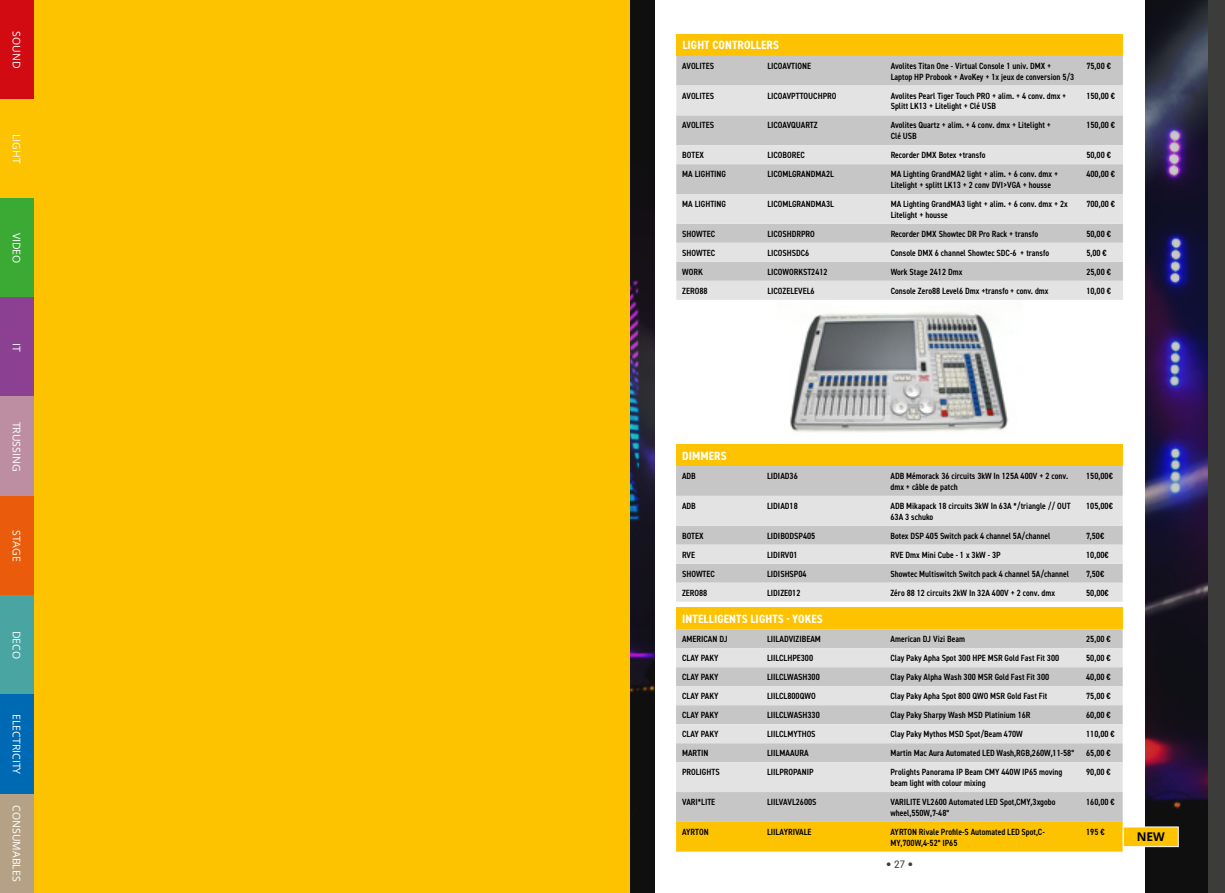
<style>
.page{position:relative;width:1225px;height:893px;background:#fff}
.page>*{position:absolute;margin:0;border:0;box-sizing:border-box;transform-origin:0 0}
.t1{font:700 condensed 12px "DIN2014";letter-spacing:.01em;color:#fff}
.t2{font:700 12px "Open Sans";color:#000}
.t3{font:10.5px "Open Sans";color:#fff}
.t4{font:300 10.5px "VAG Rounded Std";color:#3c3c3b}
.t5{font:600 condensed 9px/10.8px "DIN2014";color:#000}
</style>
<div class="page">
<div style="left:612px;top:0;width:613px;height:893px;background:#3c3c3b"></div>
<img style="left:629px;top:0;width:26px;height:893px">
<img style="left:1144px;top:0;width:64px;height:893px">
<div style="left:655px;top:0;width:489px;height:893px;background:#fff"></div>
<div style="left:676px;top:607px;width:446px;height:22px;background:#fdc300"></div>
<img style="left:790px;top:312px;width:219px;height:121px">
<div style="left:676px;top:34px;width:447px;height:21px;background:#fdc300"></div>
<div style="left:676px;top:444px;width:446px;height:22px;background:#fdc300"></div>
<div style="left:676px;top:56px;width:447px;height:30px;background:#c6c6c6"></div>
<svg style="left:676px;top:86px;width:447px;height:214px;background:#d6d6d6"></svg>
<div style="left:676px;top:466px;width:446px;height:30px;background:#c6c6c6"></div>
<svg style="left:676px;top:496px;width:446px;height:106px;background:#d9d9d9"></svg>
<div style="left:676px;top:629px;width:446px;height:193px;background:#c6c6c6"></div>
<svg style="left:676px;top:648px;width:446px;height:144px;background:#d7d7d7"></svg>
<svg style="left:676px;top:822px;width:503px;height:30px;background:#f7c108"></svg>
<div style="left:0;top:0;width:629px;height:893px;background:#fdc300"></div>
<div style="left:0;top:0;width:34px;height:99px;background:#d20a11"></div>
<div style="left:0;top:198px;width:34px;height:100px;background:#3aaa35"></div>
<div style="left:0;top:298px;width:34px;height:99px;background:#8c4091"></div>
<div style="left:0;top:397px;width:34px;height:99px;background:#bd8ea1"></div>
<div style="left:0;top:496px;width:34px;height:99px;background:#ea5b0b"></div>
<div style="left:0;top:595px;width:34px;height:99px;background:#49a5a2"></div>
<div style="left:0;top:694px;width:34px;height:100px;background:#0069b4"></div>
<div style="left:0;top:794px;width:34px;height:99px;background:#b5a286"></div>
<p class="t3" style="left:24px;top:31px;width:39px;rotate:90deg">SOUND</p>
<p class="t3" style="left:24px;top:134px;width:31px;rotate:90deg">LIGHT</p>
<p class="t3" style="left:24px;top:233px;width:32px;rotate:90deg">VIDEO</p>
<p class="t3" style="left:24px;top:343px;width:10px;rotate:90deg">IT</p>
<p class="t3" style="left:24px;top:421px;width:51px;rotate:90deg">TRUSSING</p>
<p class="t3" style="left:24px;top:530px;width:33px;rotate:90deg">STAGE</p>
<p class="t3" style="left:24px;top:631px;width:30px;rotate:90deg">DECO</p>
<p class="t3" style="left:24px;top:714px;width:62px;rotate:90deg">ELECTRICITY</p>
<p class="t3" style="left:24px;top:805px;width:78px;rotate:90deg">CONSUMABLES</p>
<h1 class="t1" style="left:682px;top:37px;width:98px">LIGHT CONTROLLERS</h1>
<p class="t5" style="left:682px;top:60px;width:33px">AVOLITES</p>
<p class="t5" style="left:767px;top:60px;width:45px">LICOAVTIONE</p>
<p class="t5" style="left:890px;top:60px;width:185px">Avolites Titan One - Virtual Console 1 univ. DMX +<br>Laptop HP Probook + AvoKey + 1x jeux de conversion 5/3</p>
<p class="t5" style="left:1086px;top:60px;width:26px">75,00 €</p>
<p class="t5" style="left:682px;top:90px;width:33px">AVOLITES</p>
<p class="t5" style="left:767px;top:90px;width:71px">LICOAVPTTOUCHPRO</p>
<p class="t5" style="left:890px;top:90px;width:177px">Avolites Pearl Tiger Touch PRO + alim. + 4 conv. dmx +<br>Splitt LK13 + Litelight + Clé USB</p>
<p class="t5" style="left:1086px;top:90px;width:30px">150,00 €</p>
<p class="t5" style="left:682px;top:120px;width:33px">AVOLITES</p>
<p class="t5" style="left:767px;top:120px;width:52px">LICOAVQUARTZ</p>
<p class="t5" style="left:890px;top:120px;width:162px">Avolites Quartz + alim. + 4 conv. dmx + Litelight +<br>Clé USB</p>
<p class="t5" style="left:1086px;top:120px;width:30px">150,00 €</p>
<p class="t5" style="left:682px;top:149px;width:23px">BOTEX</p>
<p class="t5" style="left:767px;top:149px;width:39px">LICOBOREC</p>
<p class="t5" style="left:890px;top:149px;width:96px">Recorder DMX Botex +transfo</p>
<p class="t5" style="left:1086px;top:149px;width:26px">50,00 €</p>
<p class="t5" style="left:682px;top:168px;width:45px">MA LIGHTING</p>
<p class="t5" style="left:767px;top:168px;width:68px">LICOMLGRANDMA2L</p>
<p class="t5" style="left:890px;top:168px;width:169px">MA Lighting GrandMA2 light + alim. + 6 conv. dmx +<br>Litelight + splitt LK13 + 2 conv DVI&gt;VGA + housse</p>
<p class="t5" style="left:1086px;top:168px;width:30px">400,00 €</p>
<p class="t5" style="left:682px;top:198px;width:45px">MA LIGHTING</p>
<p class="t5" style="left:767px;top:198px;width:68px">LICOMLGRANDMA3L</p>
<p class="t5" style="left:890px;top:198px;width:179px">MA Lighting GrandMA3 light + alim. + 6 conv. dmx + 2x<br>Litelight + housse</p>
<p class="t5" style="left:1086px;top:198px;width:30px">700,00 €</p>
<p class="t5" style="left:682px;top:228px;width:34px">SHOWTEC</p>
<p class="t5" style="left:767px;top:228px;width:49px">LICOSHDRPRO</p>
<p class="t5" style="left:890px;top:228px;width:149px">Recorder DMX Showtec DR Pro Rack + transfo</p>
<p class="t5" style="left:1086px;top:228px;width:26px">50,00 €</p>
<p class="t5" style="left:682px;top:247px;width:34px">SHOWTEC</p>
<p class="t5" style="left:767px;top:247px;width:43px">LICOSHSDC6</p>
<p class="t5" style="left:890px;top:247px;width:160px">Console DMX 6 channel Showtec SDC-6 + transfo</p>
<p class="t5" style="left:1086px;top:247px;width:22px">5,00 €</p>
<p class="t5" style="left:682px;top:266px;width:22px">WORK</p>
<p class="t5" style="left:767px;top:266px;width:62px">LICOWORKST2412</p>
<p class="t5" style="left:890px;top:266px;width:73px">Work Stage 2412 Dmx</p>
<p class="t5" style="left:1086px;top:266px;width:26px">25,00 €</p>
<p class="t5" style="left:682px;top:285px;width:27px">ZERO88</p>
<p class="t5" style="left:767px;top:285px;width:49px">LICOZELEVEL6</p>
<p class="t5" style="left:890px;top:285px;width:159px">Console Zero88 Level6 Dmx +transfo + conv. dmx</p>
<p class="t5" style="left:1086px;top:285px;width:26px">10,00 €</p>
<h1 class="t1" style="left:682px;top:448px;width:46px">DIMMERS</h1>
<p class="t5" style="left:682px;top:470px;width:15px">ADB</p>
<p class="t5" style="left:767px;top:470px;width:32px">LIDIAD36</p>
<p class="t5" style="left:890px;top:470px;width:179px">ADB Mémorack 36 circuits 3kW In 125A 400V + 2 conv. dmx + câble de patch</p>
<p class="t5" style="left:1086px;top:470px;width:28px">150,00€</p>
<p class="t5" style="left:682px;top:500px;width:15px">ADB</p>
<p class="t5" style="left:767px;top:500px;width:32px">LIDIAD18</p>
<p class="t5" style="left:890px;top:500px;width:182px">ADB Mikapack 18 circuits 3kW In 63A */triangle // OUT<br>63A 3 schuko</p>
<p class="t5" style="left:1086px;top:500px;width:28px">105,00€</p>
<p class="t5" style="left:682px;top:530px;width:23px">BOTEX</p>
<p class="t5" style="left:767px;top:530px;width:50px">LIDIBODSP405</p>
<p class="t5" style="left:890px;top:530px;width:161px">Botex DSP 405 Switch pack 4 channel 5A/channel</p>
<p class="t5" style="left:1086px;top:530px;width:19px">7,50€</p>
<p class="t5" style="left:682px;top:549px;width:15px">RVE</p>
<p class="t5" style="left:767px;top:549px;width:32px">LIDIRV01</p>
<p class="t5" style="left:890px;top:549px;width:112px">RVE Dmx Mini Cube - 1 x 3kW - 3P</p>
<p class="t5" style="left:1086px;top:549px;width:24px">10,00€</p>
<p class="t5" style="left:682px;top:568px;width:34px">SHOWTEC</p>
<p class="t5" style="left:767px;top:568px;width:41px">LIDISHSP04</p>
<p class="t5" style="left:890px;top:568px;width:180px">Showtec Multiswitch Switch pack 4 channel 5A/channel</p>
<p class="t5" style="left:1086px;top:568px;width:19px">7,50€</p>
<p class="t5" style="left:682px;top:587px;width:27px">ZERO88</p>
<p class="t5" style="left:767px;top:587px;width:35px">LIDIZE012</p>
<p class="t5" style="left:890px;top:587px;width:166px">Zéro 88 12 circuits 2kW In 32A 400V + 2 conv. dmx</p>
<p class="t5" style="left:1086px;top:587px;width:24px">50,00€</p>
<p class="t5" style="left:682px;top:633px;width:47px">AMERICAN DJ</p>
<p class="t5" style="left:767px;top:633px;width:55px">LIILADVIZIBEAM</p>
<p class="t5" style="left:890px;top:633px;width:76px">American DJ Vizi Beam</p>
<p class="t5" style="left:1086px;top:633px;width:26px">25,00 €</p>
<p class="t5" style="left:682px;top:652px;width:38px">CLAY PAKY</p>
<p class="t5" style="left:767px;top:652px;width:48px">LIILCLHPE300</p>
<p class="t5" style="left:890px;top:652px;width:170px">Clay Paky Apha Spot 300 HPE MSR Gold Fast Fit 300</p>
<p class="t5" style="left:1086px;top:652px;width:26px">50,00 €</p>
<p class="t5" style="left:682px;top:671px;width:38px">CLAY PAKY</p>
<p class="t5" style="left:767px;top:671px;width:54px">LIILCLWASH300</p>
<p class="t5" style="left:890px;top:671px;width:160px">Clay Paky Alpha Wash 300 MSR Gold Fast Fit 300</p>
<p class="t5" style="left:1086px;top:671px;width:26px">40,00 €</p>
<p class="t5" style="left:682px;top:690px;width:38px">CLAY PAKY</p>
<p class="t5" style="left:767px;top:690px;width:50px">LIILCL800QWO</p>
<p class="t5" style="left:890px;top:690px;width:158px">Clay Paky Apha Spot 800 QWO MSR Gold Fast Fit</p>
<p class="t5" style="left:1086px;top:690px;width:26px">75,00 €</p>
<p class="t5" style="left:682px;top:709px;width:38px">CLAY PAKY</p>
<p class="t5" style="left:767px;top:709px;width:54px">LIILCLWASH330</p>
<p class="t5" style="left:890px;top:709px;width:141px">Clay Paky Sharpy Wash MSD Platinium 16R</p>
<p class="t5" style="left:1086px;top:709px;width:26px">60,00 €</p>
<p class="t5" style="left:682px;top:728px;width:38px">CLAY PAKY</p>
<p class="t5" style="left:767px;top:728px;width:50px">LIILCLMYTHOS</p>
<p class="t5" style="left:890px;top:728px;width:134px">Clay Paky Mythos MSD Spot/Beam 470W</p>
<p class="t5" style="left:1086px;top:728px;width:30px">110,00 €</p>
<p class="t5" style="left:682px;top:747px;width:28px">MARTIN</p>
<p class="t5" style="left:767px;top:747px;width:43px">LIILMAAURA</p>
<p class="t5" style="left:890px;top:747px;width:185px">Martin Mac Aura Automated LED Wash,RGB,260W,11-58°</p>
<p class="t5" style="left:1086px;top:747px;width:26px">65,00 €</p>
<p class="t5" style="left:682px;top:766px;width:39px">PROLIGHTS</p>
<p class="t5" style="left:767px;top:766px;width:48px">LIILPROPANIP</p>
<p class="t5" style="left:890px;top:766px;width:173px">Prolights Panorama IP Beam CMY 440W IP65 moving beam light with colour mixing</p>
<p class="t5" style="left:1086px;top:766px;width:26px">90,00 €</p>
<p class="t5" style="left:682px;top:796px;width:35px">VARI*LITE</p>
<p class="t5" style="left:767px;top:796px;width:51px">LIILVAVL2600S</p>
<p class="t5" style="left:890px;top:796px;width:166px">VARILITE VL2600 Automated LED Spot,CMY,3xgobo wheel,550W,7-48°</p>
<p class="t5" style="left:1086px;top:796px;width:30px">160,00 €</p>
<p class="t5" style="left:682px;top:826px;width:28px">AYRTON</p>
<p class="t5" style="left:767px;top:826px;width:46px">LIILAYRIVALE</p>
<p class="t5" style="left:890px;top:826px;width:156px">AYRTON Rivale Profile-S Automated LED Spot,C-<br>MY,700W,4-52° IP65</p>
<p class="t5" style="left:1086px;top:826px;width:20px">195 €</p>
<h1 class="t1" style="left:682px;top:611px;width:142px">INTELLIGENTS LIGHTS - YOKES</h1>
<p class="t4" style="left:886px;top:859px;width:28px">• 27 •</p>
<h1 class="t2" style="left:1136px;top:828px;width:30px">NEW</h1>
</div>
